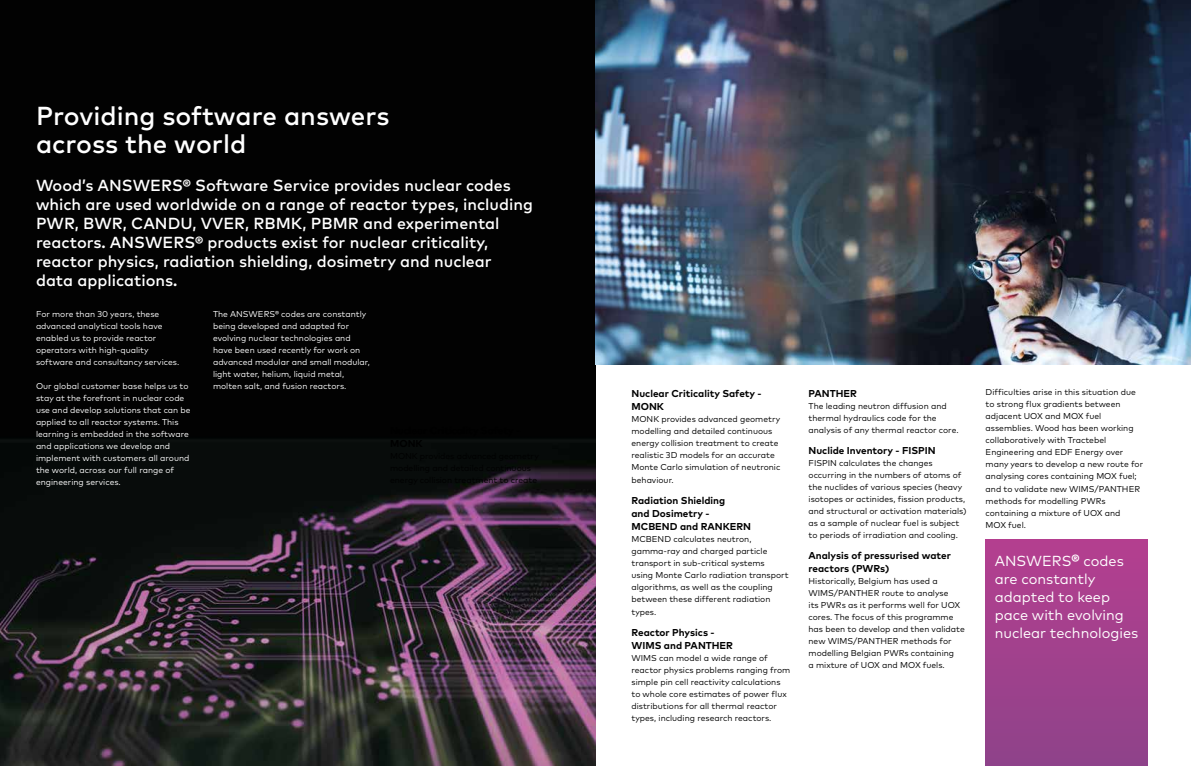
<style>
.page{position:relative;width:1191px;height:766px;background:#fff}
.page>*{position:absolute;margin:0;border:0;box-sizing:border-box;transform-origin:0 0}
.t1{font:500 26px/28px "Mark Pro";color:#fff}
.t2{font:500 16px/19px "Mark Pro";color:#fff}
.t3{font:14.5px/18px "Mark Pro";color:#fff}
.t4{font:700 10px/13px "Mark Pro";color:#000}
.t5{font:8.5px/12px "Mark Pro";color:#000}
.t6{font:8.5px/12px "Mark Pro";color:#fff}
.s1{font-weight:500;font-size:16px}
</style>
<div class="page">
<img style="left:0;top:0;width:595px;height:765px">
<img style="left:595px;top:0;width:596px;height:364px">
<div style="left:985px;top:539px;width:162px;height:226px;background:linear-gradient(to bottom,#b43f90,#8f428a)"></div>
<h1 class="t1" style="left:36px;top:99px;width:355px">Providing software answers across the world</h1>
<p class="t2" style="left:36px;top:174px;width:498px">Wood’s ANSWERS® Software Service provides nuclear codes which are used worldwide on a range of reactor types, including PWR, BWR, CANDU, VVER, RBMK, PBMR and experimental reactors. ANSWERS® products exist for nuclear criticality, reactor physics, radiation shielding, dosimetry and nuclear data applications.</p>
<p class="t6" style="left:36px;top:307px;width:145px">For more than 30 years, these advanced analytical tools have enabled us to provide reactor operators with high-quality software and consultancy services.</p>
<p class="t6" style="left:36px;top:379px;width:156px">Our global customer base helps us to stay at the forefront in nuclear code use and develop solutions that can be applied to all reactor systems. This learning is embedded in the software and applications we develop and implement with customers all around the world, across our full range of engineering services.</p>
<p class="t6" style="left:213px;top:307px;width:158px">The ANSWERS® codes are constantly being developed and adapted for evolving nuclear technologies and have been used recently for work on advanced modular and small modular, light water, helium, liquid metal, molten salt, and fusion reactors.</p>
<p class="t4" style="left:631px;top:385px;width:132px">Nuclear Criticality Safety -<br>MONK</p>
<p class="t5" style="left:631px;top:412px;width:150px">MONK provides advanced geometry modelling and detailed continuous energy collision treatment to create realistic 3D models for an accurate Monte Carlo simulation of neutronic</p>
<p class="t5" style="left:631px;top:473px;width:44px">behaviour.</p>
<p class="t4" style="left:631px;top:492px;width:121px">Radiation Shielding<br>and Dosimetry -<br>MCBEND and RANKERN</p>
<p class="t5" style="left:631px;top:532px;width:159px">MCBEND calculates neutron, gamma-ray and charged particle transport in sub-critical systems<br>using Monte Carlo radiation transport algorithms, as well as the coupling between these different radiation</p>
<p class="t5" style="left:631px;top:605px;width:26px">types.</p>
<p class="t4" style="left:631px;top:624px;width:103px">Reactor Physics -<br>WIMS and PANTHER</p>
<p class="t5" style="left:631px;top:651px;width:160px">WIMS can model a wide range of reactor physics problems ranging from simple pin cell reactivity calculations to whole core estimates of power flux distributions for all thermal reactor types, including research reactors.</p>
<p class="t4" style="left:808px;top:385px;width:50px">PANTHER</p>
<p class="t5" style="left:808px;top:399px;width:151px">The leading neutron diffusion and thermal hydraulics code for the analysis of any thermal reactor core.</p>
<p class="t4" style="left:808px;top:442px;width:129px">Nuclide Inventory - FISPIN</p>
<p class="t5" style="left:808px;top:456px;width:160px">FISPIN calculates the changes occurring in the numbers of atoms of the nuclides of various species (heavy isotopes or actinides, fission products, and structural or activation materials) as a sample of nuclear fuel is subject to periods of irradiation and cooling.</p>
<p class="t4" style="left:808px;top:547px;width:144px">Analysis of pressurised water reactors (PWRs)</p>
<p class="t5" style="left:808px;top:574px;width:158px">Historically, Belgium has used a<br>WIMS/PANTHER route to analyse<br>its PWRs as it performs well for UOX cores. The focus of this programme has been to develop and then validate new WIMS/PANTHER methods for modelling Belgian PWRs containing<br>a mixture of UOX and MOX fuels.</p>
<p class="t5" style="left:985px;top:385px;width:159px">Difficulties arise in this situation due to strong flux gradients between adjacent UOX and MOX fuel assemblies. Wood has been working collaboratively with Tractebel<br>Engineering and EDF Energy over many years to develop a new route for analysing cores containing MOX fuel; and to validate new WIMS/PANTHER methods for modelling PWRs containing a mixture of UOX and<br>MOX fuel.</p>
<h3 class="t3" style="left:994px;top:551px;width:145px">ANSWERS<span class="s1">®</span> codes are constantly adapted to keep pace with evolving nuclear technologies</h3>
</div>
